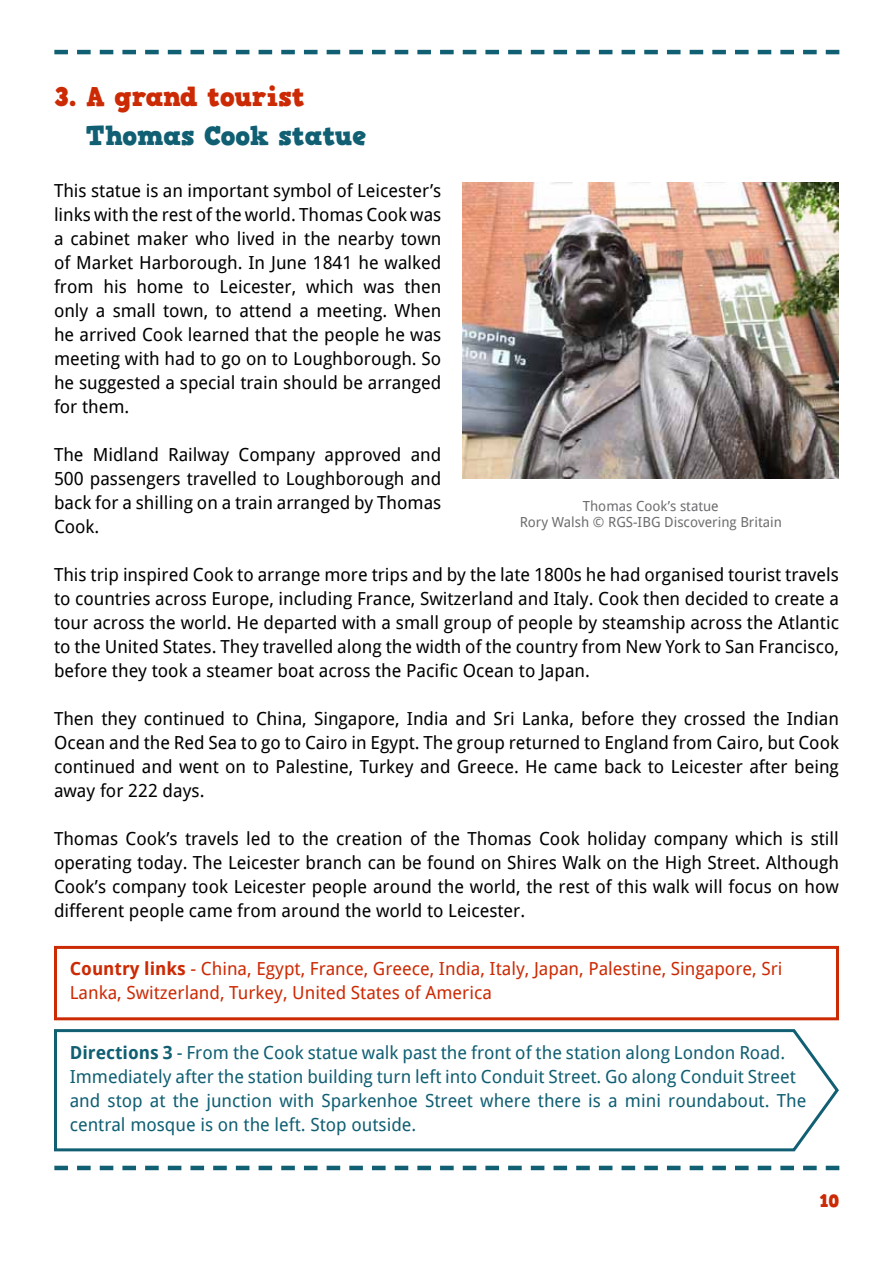
<style>
.page{position:relative;width:893px;height:1263px;background:#fff}
.page>*{position:absolute;margin:0;border:0;box-sizing:border-box;transform-origin:0 0}
.t1{font:27px "HVD Comic Serif Pro";color:#105f73}
.t2{font:27px "HVD Comic Serif Pro";letter-spacing:-.005em;color:#cc2a04}
.t3{font:18px/24px "Droid Sans";color:#000;text-align:justify}
.t4{font:18px/24px "Droid Sans";color:#105f73}
.t5{font:18px/24px "Droid Sans";color:#cc2a04}
.t6{font:18px "HVD Comic Serif Pro";color:#cc2a04}
.t7{font:13.95px/16.6px "Droid Sans";color:#6d6e71;text-align:center}
.s1{font-weight:700}
</style>
<div class="page">
<svg style="left:54px;top:50px;width:785px;height:4px"></svg>
<svg style="left:54px;top:1166px;width:785px;height:4px"></svg>
<img style="left:463px;top:183px;width:376px;height:296px">
<svg style="left:54px;top:1029px;width:785px;height:123px"></svg>
<div style="left:54px;top:946px;width:785px;height:74px;border:3px solid #cc2a04"></div>
<h1 class="t2" style="left:54px;top:76px;width:253px">3. A grand tourist</h1>
<h1 class="t1" style="left:86px;top:115px;width:282px">Thomas Cook statue</h1>
<p class="t3" style="left:54px;top:178px;width:389px">This statue is an important symbol of Leicester’s links with the rest of the world. Thomas Cook was a cabinet maker who lived in the nearby town of Market Harborough. In June 1841 he walked from his home to Leicester, which was then only a small town, to attend a meeting. When he arrived Cook learned that the people he was meeting with had to go on to Loughborough. So he suggested a special train should be arranged for them.</p>
<p class="t3" style="left:54px;top:442px;width:389px">The Midland Railway Company approved and 500 passengers travelled to Loughborough and back for a shilling on a train arranged by Thomas Cook.</p>
<p class="t3" style="left:54px;top:562px;width:786px">This trip inspired Cook to arrange more trips and by the late 1800s he had organised tourist travels to countries across Europe, including France, Switzerland and Italy. Cook then decided to create a tour across the world. He departed with a small group of people by steamship across the Atlantic to the United States. They travelled along the width of the country from New York to San Francisco, before they took a steamer boat across the Pacific Ocean to Japan.</p>
<p class="t3" style="left:54px;top:706px;width:786px">Then they continued to China, Singapore, India and Sri Lanka, before they crossed the Indian Ocean and the Red Sea to go to Cairo in Egypt. The group returned to England from Cairo, but Cook continued and went on to Palestine, Turkey and Greece. He came back to Leicester after being away for 222 days.</p>
<p class="t3" style="left:54px;top:826px;width:786px">Thomas Cook’s travels led to the creation of the Thomas Cook holiday company which is still operating today. The Leicester branch can be found on Shires Walk on the High Street. Although Cook’s company took Leicester people around the world, the rest of this walk will focus on how different people came from around the world to Leicester.</p>
<p class="t7" style="left:520px;top:497px;width:264px">Thomas Cook’s statue<br>Rory Walsh © RGS-IBG Discovering Britain</p>
<p class="t5" style="left:70px;top:957px;width:714px"><span class="s1">Country links</span> - China, Egypt, France, Greece, India, Italy, Japan, Palestine, Singapore, Sri<br>Lanka, Switzerland, Turkey, United States of America</p>
<p class="t4" style="left:70px;top:1040px;width:738px"><span class="s1">Directions 3</span> - From the Cook statue walk past the front of the station along London Road.<br>Immediately after the station building turn left into Conduit Street. Go along Conduit Street and stop at the junction with Sparkenhoe Street where there is a mini roundabout. The central mosque is on the left. Stop outside.</p>
<p class="t6" style="left:820px;top:1187px;width:21px">10</p>
</div>
